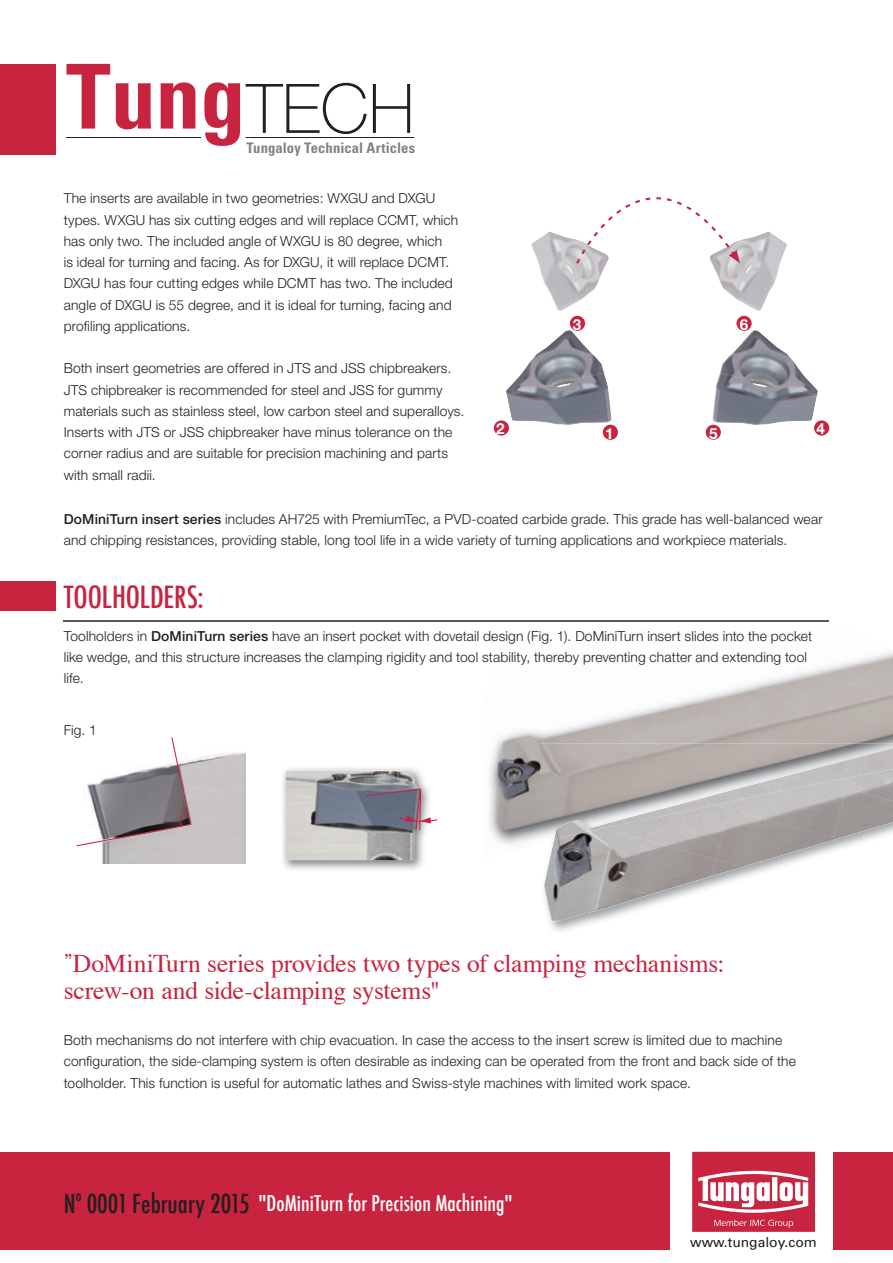
<style>
.page{position:relative;width:893px;height:1263px;background:#fff}
.page>*{position:absolute;margin:0;border:0;box-sizing:border-box;transform-origin:0 0}
.t1{font:500 condensed 29.7px "Futura";letter-spacing:-.005em;color:#c8233f}
.t2{font:25.5px/27.6px "Times";letter-spacing:-.01em;color:#c8233f}
.t3{font:500 condensed 25.5px "Futura";color:#231f20}
.t4{font:500 condensed 21.3px "Futura";color:#fff}
.t5{font:700 15.3px "Helvetica Neue";color:#fff}
.t6{font:500 condensed 14.85px "Futura";color:#231f20}
.t7{font:700 condensed 14.55px "Univers";letter-spacing:.005em;color:#808285}
.t8{font:300 13.8px/21.3px "Helvetica Neue";letter-spacing:.01em;color:#231f20}
.t9{font:13.8px "Univers";color:#231f20}
.s1{font-weight:500}
.s2{font-family:"Koz Min Pro Regular 90 pv RKSJ H"}
.s3{font-size:25.5px;color:#231f20}
</style>
<div class="page">
<svg style="left:67px;top:64px;width:43px;height:65px"></svg>
<svg style="left:116px;top:83px;width:35px;height:46px"></svg>
<svg style="left:161px;top:82px;width:34px;height:47px"></svg>
<svg style="left:204px;top:82px;width:36px;height:64px"></svg>
<svg style="left:246px;top:83px;width:121px;height:51px"></svg>
<svg style="left:373px;top:84px;width:37px;height:49px"></svg>
<hr style="left:66px;top:137px;width:135px;height:1px;background:#231f20">
<hr style="left:246px;top:137px;width:168px;height:1px;background:#231f20">
<svg style="left:692px;top:1152px;width:123px;height:80px"></svg>
<div style="left:0;top:1152px;width:670px;height:98px;background:#c8233f"></div>
<div style="left:833px;top:1152px;width:60px;height:98px;background:#c8233f"></div>
<div style="left:0;top:64px;width:55px;height:90px;background:#c8233f"></div>
<hr style="left:64px;top:620px;width:765px;height:1px;background:#57585a">
<img style="left:489px;top:715px;width:115px;height:130px">
<img style="left:579px;top:726px;width:88px;height:18px">
<div style="left:0;top:582px;width:55px;height:29px;background:#c8233f"></div>
<img style="left:540px;top:744px;width:353px;height:100px">
<img style="left:833px;top:819px;width:60px;height:34px">
<img style="left:594px;top:777px;width:73px;height:29px">
<img style="left:716px;top:819px;width:117px;height:68px">
<img style="left:546px;top:817px;width:170px;height:91px">
<img style="left:711px;top:859px;width:37px;height:27px">
<img style="left:544px;top:867px;width:107px;height:55px">
<img style="left:780px;top:748px;width:113px;height:71px">
<img style="left:667px;top:749px;width:118px;height:91px">
<img style="left:610px;top:793px;width:59px;height:47px">
<img style="left:554px;top:806px;width:58px;height:34px">
<img style="left:720px;top:330px;width:81px;height:42px">
<img style="left:712px;top:372px;width:106px;height:53px">
<div style="left:814px;top:420px;width:15px;height:16px;background:#c8233f;border-radius:50%"></div>
<div style="left:706px;top:425px;width:15px;height:15px;background:#c8233f;border-radius:50%"></div>
<div style="left:736px;top:316px;width:15px;height:15px;background:#c8233f;border-radius:50%"></div>
<img style="left:523px;top:330px;width:81px;height:42px">
<img style="left:506px;top:372px;width:106px;height:53px">
<div style="left:603px;top:425px;width:15px;height:15px;background:#c8233f;border-radius:50%"></div>
<div style="left:570px;top:316px;width:15px;height:15px;background:#c8233f;border-radius:50%"></div>
<div style="left:494px;top:420px;width:15px;height:16px;background:#c8233f;border-radius:50%"></div>
<img style="left:548px;top:232px;width:58px;height:60px">
<img style="left:531px;top:233px;width:59px;height:78px">
<img style="left:712px;top:232px;width:59px;height:60px">
<img style="left:728px;top:233px;width:59px;height:78px">
<svg style="left:576px;top:197px;width:164px;height:67px"></svg>
<img style="left:282px;top:767px;width:145px;height:103px">
<img style="left:286px;top:770px;width:135px;height:90px">
<svg style="left:366px;top:788px;width:71px;height:42px;background:#888290"></svg>
<div style="left:102px;top:752px;width:143px;height:111px;background:#c8c3c4"></div>
<svg style="left:77px;top:737px;width:114px;height:109px"></svg>
<p class="t7" style="left:247px;top:142px;width:170px">Tungaloy Technical Articles</p>
<p class="t8" style="left:64px;top:189px;width:396px">The inserts are available in two geometries: WXGU and DXGU types. WXGU has six cutting edges and will replace CCMT, which has only two. The included angle of WXGU is 80 degree, which<br>is ideal for turning and facing. As for DXGU, it will replace DCMT.<br>DXGU has four cutting edges while DCMT has two. The included angle of DXGU is 55 degree, and it is ideal for turning, facing and profiling applications.</p>
<p class="t8" style="left:64px;top:359px;width:402px">Both insert geometries are offered in JTS and JSS chipbreakers.<br>JTS chipbreaker is recommended for steel and JSS for gummy materials such as stainless steel, low carbon steel and superalloys.<br>Inserts with JTS or JSS chipbreaker have minus tolerance on the corner radius and are suitable for precision machining and parts with small radii.</p>
<p class="t8" style="left:64px;top:509px;width:760px"><span class="s1">DoMiniTurn insert series</span> includes AH725 with PremiumTec, a PVD-coated carbide grade. This grade has well-balanced wear and chipping resistances, providing stable, long tool life in a wide variety of turning applications and workpiece materials.</p>
<h1 class="t1" style="left:64px;top:579px;width:142px">TOOLHOLDERS:</h1>
<p class="t8" style="left:64px;top:626px;width:750px">Toolholders in <span class="s1">DoMiniTurn series</span> have an insert pocket with dovetail design (Fig. 1). DoMiniTurn insert slides into the pocket like wedge, and this structure increases the clamping rigidity and tool stability, thereby preventing chatter and extending tool life.</p>
<p class="t5" style="left:573px;top:319px;width:10px">3</p>
<p class="t5" style="left:740px;top:319px;width:10px">6</p>
<p class="t5" style="left:496px;top:423px;width:10px">2</p>
<p class="t5" style="left:816px;top:423px;width:10px">4</p>
<p class="t5" style="left:605px;top:428px;width:10px">1</p>
<p class="t5" style="left:709px;top:428px;width:10px">5</p>
<p class="t8" style="left:64px;top:721px;width:35px">Fig. 1</p>
<h2 class="t2" style="left:64px;top:951px;width:662px"><span class="s2">”</span>DoMiniTurn series provides two types of clamping mechanisms: screw-on and side-clamping systems"</h2>
<p class="t8" style="left:64px;top:1031px;width:733px">Both mechanisms do not interfere with chip evacuation. In case the access to the insert screw is limited due to machine configuration, the side-clamping system is often desirable as indexing can be operated from the front and back side of the toolholder. This function is useful for automatic lathes and Swiss-style machines with limited work space.</p>
<h2 class="t3" style="left:64px;top:1188px;width:13px">N</h2>
<p class="t6" style="left:76px;top:1186px;width:7px">o</p>
<h3 class="t4" style="left:87px;top:1191px;width:427px"><span class="s3">0001 February 2015</span> "DoMiniTurn for Precision Machining"</h3>
<p class="t9" style="left:690px;top:1237px;width:128px">www.tungaloy.com</p>
</div>
